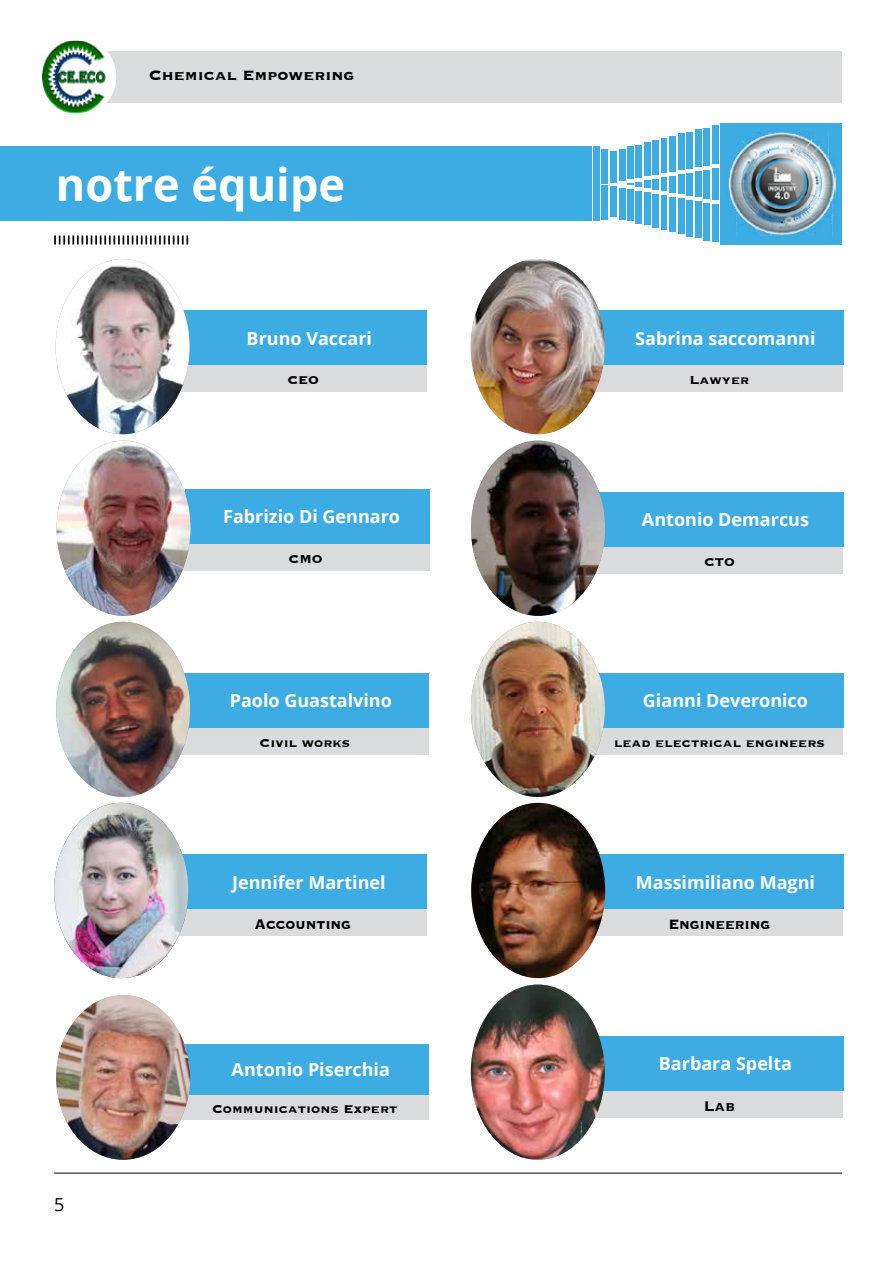
<style>
.page{position:relative;width:893px;height:1263px;background:#fff}
.page>*{position:absolute;margin:0;border:0;box-sizing:border-box;transform-origin:0 0}
.t1{font:700 45px "Open Sans";color:#fff}
.t2{font:700 18px "Open Sans";color:#fff}
.t3{font:700 18px "Copperplate";letter-spacing:-.01em;color:#000;scale:.9 1}
.t4{font:700 18px "Copperplate";letter-spacing:-.01em;color:#000}
.t5{font:18px "Open Sans";color:#000}
.t6{font:700 15px "Copperplate";color:#000}
</style>
<div class="page">
<div style="left:54px;top:51px;width:788px;height:52px;background:#dadbdc"></div>
<div style="left:0;top:147px;width:591px;height:74px;background:#3cace2"></div>
<div style="left:602px;top:149px;width:6px;height:35px;background:#3cace2"></div>
<svg style="left:54px;top:235px;width:134px;height:9px"></svg>
<hr style="left:54px;top:1172px;width:788px;height:2px;background:#58595b">
<div style="left:687px;top:132px;width:6px;height:36px;background:#3cace2"></div>
<div style="left:721px;top:123px;width:121px;height:121px;background:#3cace2"></div>
<div style="left:610px;top:151px;width:7px;height:31px;background:#3cace2"></div>
<div style="left:619px;top:149px;width:6px;height:31px;background:#3cace2"></div>
<div style="left:636px;top:145px;width:6px;height:32px;background:#3cace2"></div>
<div style="left:644px;top:142px;width:7px;height:34px;background:#3cace2"></div>
<div style="left:627px;top:147px;width:6px;height:32px;background:#3cace2"></div>
<div style="left:678px;top:134px;width:6px;height:36px;background:#3cace2"></div>
<div style="left:653px;top:140px;width:6px;height:35px;background:#3cace2"></div>
<div style="left:662px;top:138px;width:5px;height:35px;background:#3cace2"></div>
<div style="left:670px;top:136px;width:6px;height:35px;background:#3cace2"></div>
<div style="left:695px;top:129px;width:7px;height:38px;background:#3cace2"></div>
<div style="left:704px;top:128px;width:6px;height:37px;background:#3cace2"></div>
<div style="left:712px;top:125px;width:7px;height:39px;background:#3cace2"></div>
<div style="left:602px;top:185px;width:6px;height:34px;background:#3cace2"></div>
<div style="left:610px;top:186px;width:7px;height:31px;background:#3cace2"></div>
<div style="left:619px;top:188px;width:6px;height:31px;background:#3cace2"></div>
<div style="left:627px;top:189px;width:6px;height:32px;background:#3cace2"></div>
<div style="left:636px;top:191px;width:6px;height:32px;background:#3cace2"></div>
<div style="left:644px;top:193px;width:7px;height:32px;background:#3cace2"></div>
<div style="left:653px;top:194px;width:6px;height:33px;background:#3cace2"></div>
<div style="left:662px;top:195px;width:5px;height:35px;background:#3cace2"></div>
<div style="left:670px;top:197px;width:6px;height:35px;background:#3cace2"></div>
<div style="left:678px;top:198px;width:7px;height:36px;background:#3cace2"></div>
<div style="left:687px;top:200px;width:6px;height:36px;background:#3cace2"></div>
<div style="left:695px;top:201px;width:7px;height:37px;background:#3cace2"></div>
<div style="left:704px;top:203px;width:6px;height:37px;background:#3cace2"></div>
<div style="left:712px;top:204px;width:7px;height:38px;background:#3cace2"></div>
<div style="left:712px;top:168px;width:7px;height:32px;background:#3cace2"></div>
<div style="left:704px;top:170px;width:6px;height:28px;background:#3cace2"></div>
<div style="left:695px;top:171px;width:7px;height:26px;background:#3cace2"></div>
<div style="left:687px;top:173px;width:6px;height:22px;background:#3cace2"></div>
<div style="left:678px;top:174px;width:7px;height:20px;background:#3cace2"></div>
<div style="left:670px;top:176px;width:6px;height:17px;background:#3cace2"></div>
<div style="left:661px;top:177px;width:6px;height:14px;background:#3cace2"></div>
<div style="left:653px;top:179px;width:6px;height:10px;background:#3cace2"></div>
<div style="left:644px;top:180px;width:7px;height:8px;background:#3cace2"></div>
<svg style="left:627px;top:182px;width:15px;height:4px"></svg>
<div style="left:593px;top:147px;width:7px;height:74px;background:#3cace2"></div>
<div style="left:36px;top:37px;width:80px;height:80px;background:#fff;border-radius:50%"></div>
<img style="left:42px;top:41px;width:66px;height:72px">
<img style="left:728px;top:131px;width:108px;height:104px">
<div style="left:595px;top:546px;width:248px;height:27px;background:#dadbdc"></div>
<div style="left:599px;top:492px;width:244px;height:54px;background:#3cace2"></div>
<img style="left:471px;top:441px;width:134px;height:175px">
<div style="left:182px;top:543px;width:248px;height:27px;background:#dadbdc"></div>
<div style="left:185px;top:489px;width:245px;height:54px;background:#3cace2"></div>
<img style="left:57px;top:441px;width:134px;height:175px">
<div style="left:595px;top:727px;width:248px;height:27px;background:#dadbdc"></div>
<div style="left:599px;top:674px;width:244px;height:54px;background:#3cace2"></div>
<img style="left:471px;top:622px;width:134px;height:175px">
<div style="left:181px;top:727px;width:248px;height:27px;background:#dadbdc"></div>
<div style="left:184px;top:674px;width:245px;height:54px;background:#3cace2"></div>
<img style="left:56px;top:622px;width:134px;height:175px">
<div style="left:595px;top:909px;width:248px;height:27px;background:#dadbdc"></div>
<div style="left:599px;top:855px;width:244px;height:54px;background:#3cace2"></div>
<img style="left:471px;top:803px;width:134px;height:175px">
<div style="left:595px;top:1090px;width:248px;height:27px;background:#dadbdc"></div>
<div style="left:599px;top:1036px;width:244px;height:54px;background:#3cace2"></div>
<img style="left:471px;top:984px;width:134px;height:176px">
<div style="left:595px;top:365px;width:248px;height:27px;background:#dadbdc"></div>
<div style="left:599px;top:311px;width:244px;height:54px;background:#3cace2"></div>
<img style="left:471px;top:259px;width:134px;height:175px">
<div style="left:179px;top:909px;width:248px;height:27px;background:#dadbdc"></div>
<div style="left:182px;top:855px;width:245px;height:54px;background:#3cace2"></div>
<img style="left:54px;top:803px;width:134px;height:175px">
<img style="left:54px;top:803px;width:134px;height:175px;border-radius:50%">
<div style="left:181px;top:1094px;width:248px;height:26px;background:#dadbdc"></div>
<div style="left:184px;top:1044px;width:245px;height:50px;background:#3cace2"></div>
<img style="left:56px;top:995px;width:134px;height:165px">
<div style="left:179px;top:365px;width:248px;height:27px;background:#dadbdc"></div>
<div style="left:183px;top:311px;width:244px;height:54px;background:#3cace2"></div>
<img style="left:56px;top:259px;width:134px;height:175px">
<p class="t4" style="left:149px;top:64px;width:207px">Chemical Empowering</p>
<h1 class="t1" style="left:56px;top:153px;width:291px">notre équipe</h1>
<p class="t2" style="left:247px;top:325px;width:127px">Bruno Vaccari</p>
<p class="t2" style="left:635px;top:325px;width:182px">Sabrina saccomanni</p>
<p class="t6" style="left:287px;top:370px;width:33px">CEO</p>
<p class="t6" style="left:689px;top:370px;width:61px">Lawyer</p>
<p class="t2" style="left:223px;top:504px;width:178px">Fabrizio Di Gennaro</p>
<p class="t2" style="left:642px;top:507px;width:169px">Antonio Demarcus</p>
<p class="t6" style="left:288px;top:549px;width:36px">CMO</p>
<p class="t6" style="left:704px;top:552px;width:32px">CTO</p>
<p class="t2" style="left:230px;top:688px;width:164px">Paolo Guastalvino</p>
<p class="t2" style="left:643px;top:688px;width:167px">Gianni Deveronico</p>
<p class="t6" style="left:260px;top:733px;width:92px">Civil works</p>
<p class="t6" style="left:614px;top:733px;width:212px">lead electrical engineers</p>
<p class="t2" style="left:232px;top:869px;width:155px">Jennifer Martinel</p>
<p class="t2" style="left:636px;top:869px;width:181px">Massimiliano Magni</p>
<p class="t3" style="left:255px;top:912px;width:109px">Accounting</p>
<p class="t3" style="left:668px;top:912px;width:115px">Engineering</p>
<p class="t2" style="left:232px;top:1057px;width:160px">Antonio Piserchia</p>
<p class="t2" style="left:659px;top:1051px;width:135px">Barbara Spelta</p>
<p class="t6" style="left:212px;top:1099px;width:187px">Communications Expert</p>
<p class="t3" style="left:704px;top:1094px;width:36px">Lab</p>
<p class="t5" style="left:54px;top:1192px;width:12px">5</p>
</div>
